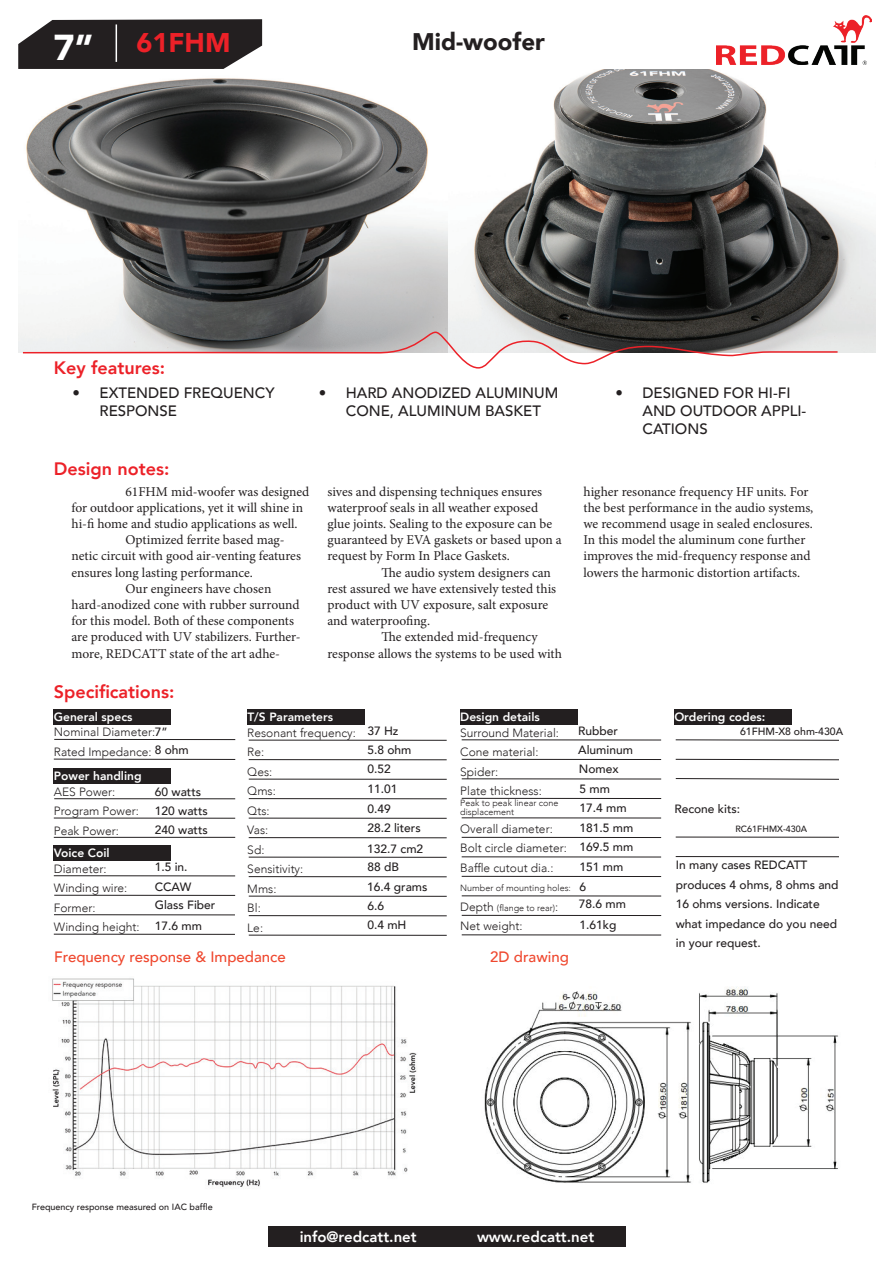
<style>
.page{position:relative;width:893px;height:1263px;background:#fff}
.page>*{position:absolute;margin:0;border:0;box-sizing:border-box;transform-origin:0 0}
.t1{font:900 27px "Avenir";color:#ec2128}
.t2{font:900 24px "Avenir";color:#231f20}
.t3{font:800 18px "Avenir";color:#ec2128}
.t4{font:500 15px/18px "Avenir";color:#231f20}
.t5{font:500 15px "Avenir";color:#ef482f}
.t6{font:800 15px "Avenir";color:#fff}
.t7{font:13.5px/16.2px "Minion Pro";color:#231f20}
.t8{font:500 12px/19.5px "Avenir";color:#231f20}
.t9{font:300 12px/19.5px "Avenir";color:#231f20}
.t10{font:800 12px "Avenir";color:#fff}
.t11{font:500 10.5px "Avenir";color:#231f20}
.t12{font:300 9px/9px "Avenir";color:#231f20}
.t13{font:500 9px "Avenir";color:#231f20}
.s1{font-size:36px;color:#fff}
.s2{font-weight:500}
.s3{font-size:12px}
</style>
<div class="page">
<svg style="left:18px;top:19px;width:244px;height:50px;background:#363233"></svg>
<img style="left:717px;top:16px;width:155px;height:48px">
<hr style="left:116px;top:24px;width:1px;height:38px;background:#fff">
<div style="left:268px;top:1226px;width:180px;height:21px;background:#231f20"></div>
<div style="left:446px;top:1226px;width:180px;height:21px;background:#231f20"></div>
<div style="left:54px;top:709px;width:117px;height:16px;background:#231f20"></div>
<div style="left:54px;top:768px;width:117px;height:15px;background:#231f20"></div>
<div style="left:247px;top:709px;width:118px;height:16px;background:#231f20"></div>
<div style="left:460px;top:709px;width:117px;height:16px;background:#231f20"></div>
<div style="left:674px;top:709px;width:117px;height:16px;background:#231f20"></div>
<hr style="left:54px;top:739px;width:181px;height:1px;background:#231f20">
<hr style="left:54px;top:759px;width:181px;height:1px;background:#231f20">
<hr style="left:54px;top:798px;width:181px;height:1px;background:#231f20">
<hr style="left:249px;top:740px;width:198px;height:1px;background:#231f20">
<hr style="left:462px;top:739px;width:199px;height:1px;background:#231f20">
<svg style="left:675px;top:739px;width:164px;height:2px"></svg>
<hr style="left:249px;top:779px;width:198px;height:1px;background:#231f20">
<hr style="left:462px;top:778px;width:199px;height:1px;background:#231f20">
<svg style="left:675px;top:778px;width:164px;height:2px"></svg>
<hr style="left:249px;top:818px;width:198px;height:1px;background:#231f20">
<hr style="left:462px;top:817px;width:199px;height:1px;background:#231f20">
<hr style="left:249px;top:857px;width:198px;height:1px;background:#231f20">
<hr style="left:462px;top:856px;width:199px;height:1px;background:#231f20">
<hr style="left:676px;top:856px;width:163px;height:1px;background:#231f20">
<hr style="left:249px;top:896px;width:198px;height:1px;background:#231f20">
<hr style="left:462px;top:895px;width:199px;height:1px;background:#231f20">
<hr style="left:54px;top:818px;width:181px;height:1px;background:#231f20">
<hr style="left:249px;top:759px;width:198px;height:1px;background:#231f20">
<hr style="left:462px;top:759px;width:199px;height:1px;background:#231f20">
<svg style="left:675px;top:759px;width:164px;height:1px"></svg>
<hr style="left:249px;top:798px;width:198px;height:1px;background:#231f20">
<hr style="left:462px;top:798px;width:199px;height:1px;background:#231f20">
<hr style="left:249px;top:837px;width:198px;height:1px;background:#231f20">
<hr style="left:462px;top:837px;width:199px;height:1px;background:#231f20">
<hr style="left:676px;top:837px;width:163px;height:1px;background:#231f20">
<hr style="left:249px;top:876px;width:198px;height:1px;background:#231f20">
<hr style="left:462px;top:876px;width:199px;height:1px;background:#231f20">
<hr style="left:249px;top:915px;width:198px;height:1px;background:#231f20">
<hr style="left:462px;top:915px;width:199px;height:1px;background:#231f20">
<hr style="left:54px;top:837px;width:181px;height:1px;background:#231f20">
<hr style="left:249px;top:935px;width:198px;height:1px;background:#231f20">
<hr style="left:462px;top:934px;width:199px;height:1px;background:#231f20">
<div style="left:54px;top:845px;width:117px;height:15px;background:#231f20"></div>
<hr style="left:54px;top:875px;width:181px;height:1px;background:#231f20">
<hr style="left:54px;top:895px;width:181px;height:1px;background:#231f20">
<hr style="left:54px;top:914px;width:181px;height:1px;background:#231f20">
<hr style="left:54px;top:934px;width:181px;height:1px;background:#231f20">
<img style="left:19px;top:69px;width:857px;height:284px">
<img style="left:52px;top:978px;width:365px;height:209px">
<img style="left:484px;top:987px;width:354px;height:196px">
<svg style="left:21px;top:331px;width:818px;height:38px"></svg>
<h1 class="t1" style="left:53px;top:19px;width:179px"><span class="s1">7”</span> 61FHM</h1>
<h2 class="t2" style="left:412px;top:21px;width:134px">Mid-woofer</h2>
<h3 class="t3" style="left:54px;top:354px;width:113px">Key features:</h3>
<p class="t4" style="left:100px;top:382px;width:176px;text-indent:-27px">• EXTENDED FREQUENCY<br>RESPONSE</p>
<p class="t4" style="left:346px;top:382px;width:214px;text-indent:-27px">• HARD ANODIZED ALUMINUM<br>CONE, ALUMINUM BASKET</p>
<p class="t4" style="left:642px;top:383px;width:165px;text-indent:-27px">• DESIGNED FOR HI-FI<br>AND OUTDOOR APPLI-<br>CATIONS</p>
<h3 class="t3" style="left:54px;top:455px;width:117px">Design notes:</h3>
<p class="t7" style="left:125px;top:483px;width:185px">61FHM mid-woofer was designed</p>
<p class="t7" style="left:71px;top:499px;width:233px">for outdoor applications, yet it will shine in</p>
<p class="t7" style="left:71px;top:516px;width:228px">hi-fi home and studio applications as well.</p>
<p class="t7" style="left:125px;top:532px;width:161px">Optimized ferrite based mag-</p>
<p class="t7" style="left:71px;top:548px;width:231px">netic circuit with good air-venting features</p>
<p class="t7" style="left:71px;top:564px;width:183px">ensures long lasting performance.</p>
<p class="t7" style="left:125px;top:580px;width:147px">Our engineers have chosen</p>
<p class="t7" style="left:71px;top:597px;width:230px">hard-anodized cone with rubber surround</p>
<p class="t7" style="left:71px;top:613px;width:224px">for this model. Both of these components</p>
<p class="t7" style="left:71px;top:629px;width:231px">are produced with UV stabilizers. Further-</p>
<p class="t7" style="left:71px;top:645px;width:210px">more, REDCATT state of the art adhe-</p>
<h3 class="t3" style="left:54px;top:678px;width:122px">Specifications:</h3>
<p class="t7" style="left:327px;top:483px;width:216px">sives and dispensing techniques ensures</p>
<p class="t7" style="left:327px;top:499px;width:212px">waterproof seals in all weather exposed</p>
<p class="t7" style="left:327px;top:516px;width:226px">glue joints. Sealing to the exposure can be</p>
<p class="t7" style="left:327px;top:532px;width:236px">guaranteed by EVA gaskets or based upon a</p>
<p class="t7" style="left:327px;top:548px;width:184px">request by Form In Place Gaskets.</p>
<p class="t7" style="left:381px;top:564px;width:171px">The audio system designers can</p>
<p class="t7" style="left:327px;top:580px;width:230px">rest assured we have extensively tested this</p>
<p class="t7" style="left:327px;top:597px;width:222px">product with UV exposure, salt exposure</p>
<p class="t7" style="left:327px;top:613px;width:104px">and waterproofing.</p>
<p class="t7" style="left:381px;top:629px;width:158px">The extended mid-frequency</p>
<p class="t7" style="left:327px;top:645px;width:236px">response allows the systems to be used with</p>
<p class="t7" style="left:583px;top:483px;width:231px">higher resonance frequency HF units. For the best performance in the audio systems, we recommend usage in sealed enclosures.<br>In this model the aluminum cone further improves the mid-frequency response and lowers the harmonic distortion artifacts.</p>
<p class="t10" style="left:54px;top:708px;width:80px">General specs</p>
<p class="t10" style="left:247px;top:708px;width:87px">T/S Parameters</p>
<p class="t10" style="left:460px;top:707px;width:81px">Design details</p>
<p class="t10" style="left:674px;top:707px;width:93px">Ordering codes:</p>
<p class="t8" style="left:367px;top:721px;width:46px;line-height:18.3px">37 Hz<br>5.8 ohm</p>
<p class="t8" style="left:367px;top:758px;width:58px">0.52<br>11.01<br>0.49<br>28.2 liters<br>132.7 cm2</p>
<p class="t8" style="left:367px;top:856px;width:62px;line-height:20px">88 dB<br>16.4 grams</p>
<p class="t8" style="left:367px;top:895px;width:41px;line-height:20px">6.6<br>0.4 mH</p>
<p class="t9" style="left:54px;top:722px;width:115px">Nominal Diameter:<span class="s2">7”<br></span>Rated Impedance:</p>
<p class="t9" style="left:54px;top:782px;width:86px">AES Power:<br>Program Power:<br>Peak Power:</p>
<p class="t9" style="left:247px;top:723px;width:110px">Resonant frequency:<br>Re:<br>Qes:<br>Qms:<br>Qts:<br>Vas:<br>Sd:<br>Sensitivity:<br>Mms:<br>Bl:<br>Le:</p>
<p class="t9" style="left:460px;top:723px;width:100px">Surround Material:<br>Cone material:<br>Spider:<br>Plate thickness:</p>
<p class="t8" style="left:155px;top:739px;width:36px">8 ohm</p>
<p class="t8" style="left:155px;top:782px;width:54px;line-height:19px">60 watts<br>120 watts<br>240 watts</p>
<p class="t8" style="left:155px;top:856px;width:38px;line-height:20.1px">1.5 in.<br>CCAW</p>
<p class="t8" style="left:155px;top:894px;width:62px;line-height:20.2px">Glass Fiber<br>17.6 mm</p>
<p class="t10" style="left:54px;top:766px;width:89px">Power handling</p>
<p class="t12" style="left:460px;top:798px;width:100px">Peak to peak linear cone displacement</p>
<p class="t9" style="left:460px;top:819px;width:108px">Overall diameter:<br>Bolt circle diameter:<br>Baffle cutout dia.:</p>
<p class="t12" style="left:460px;top:878px;width:112px;line-height:19.5px">Number of mounting holes:<br><span class="s3">Depth</span> (flange to rear)<span class="s3">:</span></p>
<p class="t9" style="left:460px;top:916px;width:64px">Net weight:</p>
<p class="t10" style="left:54px;top:843px;width:57px">Voice Coil</p>
<p class="t9" style="left:54px;top:859px;width:87px">Diameter:<br>Winding wire:<br>Former:<br>Winding height:</p>
<p class="t5" style="left:54px;top:943px;width:233px">Frequency response &amp; Impedance</p>
<p class="t5" style="left:490px;top:943px;width:80px">2D drawing</p>
<p class="t8" style="left:578px;top:721px;width:57px">Rubber<br>Aluminum<br>Nomex<br>5 mm<br>17.4 mm<br>181.5 mm<br>169.5 mm<br>151 mm<br>6</p>
<p class="t8" style="left:579px;top:893px;width:49px;line-height:21px">78.6 mm<br>1.61kg</p>
<p class="t11" style="left:740px;top:722px;width:105px">61FHM-X8 ohm-430A</p>
<p class="t8" style="left:674px;top:799px;width:67px">Recone kits:</p>
<p class="t13" style="left:735px;top:822px;width:73px;rotate:-1deg">RC61FHMX-430A</p>
<p class="t8" style="left:676px;top:855px;width:164px">In many cases REDCATT produces 4 ohms, 8 ohms and<br>16 ohms versions. Indicate what impedance do you need in your request.</p>
<p class="t13" style="left:32px;top:1199px;width:182px">Frequency response measured on IAC baffle</p>
<p class="t6" style="left:300px;top:1225px;width:119px">info@redcatt.net</p>
<p class="t6" style="left:477px;top:1225px;width:119px">www.redcatt.net</p>
</div>
